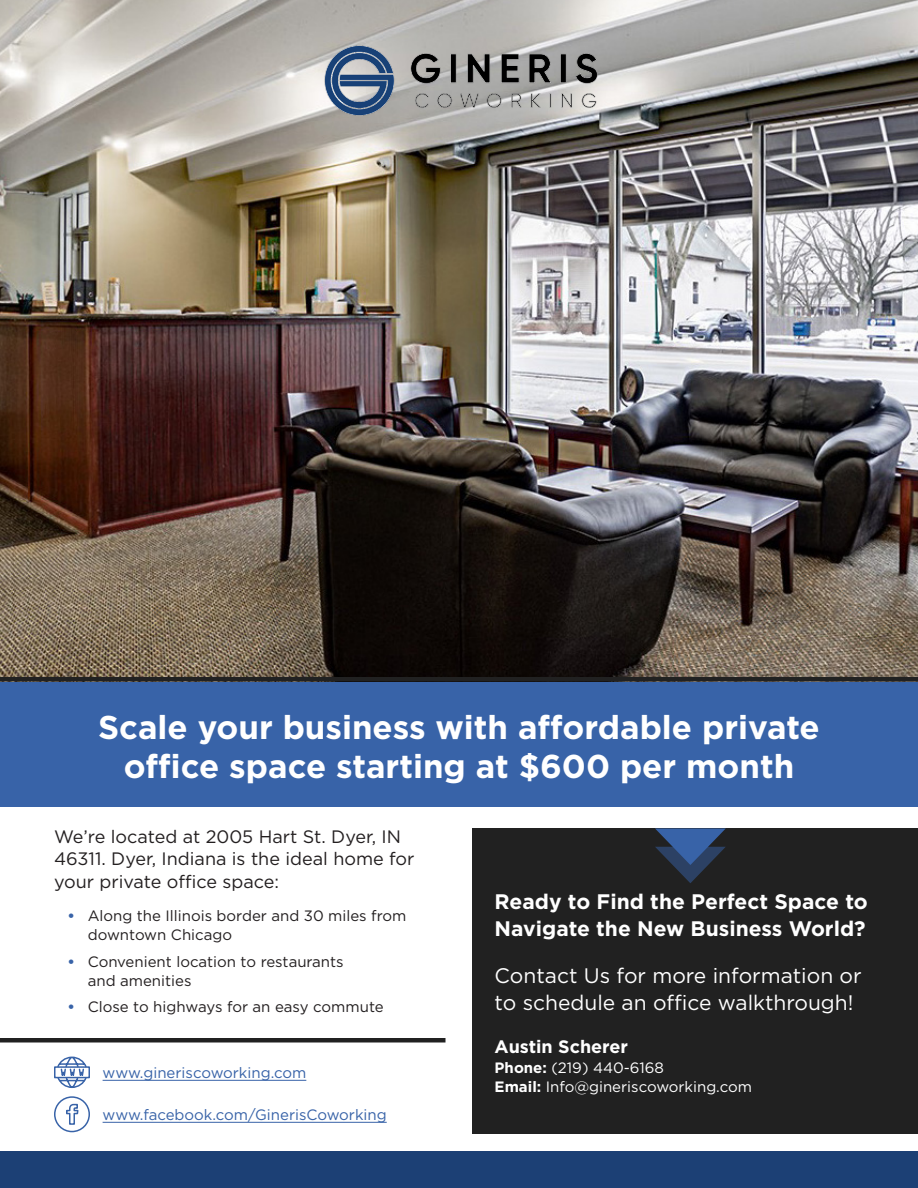
<style>
.page{position:relative;width:918px;height:1188px;background:#fff}
.page>*{position:absolute;margin:0;border:0;box-sizing:border-box;transform-origin:0 0}
.Headlines{font:700 33px/39.6px "Gotham";color:#fff;text-align:center}
.Intro{font:21px/27px "Gotham";color:#fff}
.Subhead{font:700 21px/27px "Gotham";color:#fff}
.Intro-2{font:18px/22.5px "Gotham";color:#231f20}
.Body{font:700 18px "Gotham";color:#fff}
.t1{font:15px/19.5px "Gotham";color:#231f20}
.Body-2{font:15px "Gotham";color:#3863a8}
.Body-3{font:15px/19.5px "Gotham";color:#fff}
.s1{font-weight:700;color:#3863a8}
.s2{font-weight:700}
</style>
<div class="page">
<div style="left:0;top:1151px;width:918px;height:37px;background:#1c4075"></div>
<div style="left:472px;top:828px;width:446px;height:306px;background:#212121"></div>
<div style="left:0;top:681px;width:918px;height:126px;background:#3863a8"></div>
<img style="left:0;top:0;width:918px;height:677px">
<hr style="left:0;top:677px;width:918px;height:4px;background:#212121">
<svg style="left:655px;top:828px;width:71px;height:55px"></svg>
<div style="left:54px;top:1066px;width:36px;height:12px;border:2px solid #3863a8"></div>
<svg style="left:56px;top:1056px;width:32px;height:32px"></svg>
<div style="left:54px;top:1096px;width:36px;height:36px;border:2px solid #3863a8;border-radius:50%"></div>
<svg style="left:66px;top:1103px;width:13px;height:22px"></svg>
<hr style="left:103px;top:1080px;width:203px;height:1px;background:#3863a8">
<hr style="left:103px;top:1122px;width:284px;height:1px;background:#3863a8">
<hr style="left:0;top:1038px;width:446px;height:4px;background:#212121">
<img style="left:312px;top:42px;width:298px;height:76px">
<p class="Headlines" style="left:98px;top:707px;width:723px">Scale your business with affordable private office space starting at $600 per month</p>
<p class="Intro-2" style="left:54px;top:825px;width:362px">We’re located at 2005 Hart St. Dyer, IN<br>46311. Dyer, Indiana is the ideal home for your private office space:</p>
<p class="t1" style="left:88px;top:906px;width:320px;text-indent:-20px"><span class="s1">•</span> Along the Illinois border and 30 miles from downtown Chicago</p>
<p class="t1" style="left:88px;top:952px;width:258px;text-indent:-20px"><span class="s1">•</span> Convenient location to restaurants and amenities</p>
<p class="t1" style="left:68px;top:997px;width:318px"><span class="s1">•</span> Close to highways for an easy commute</p>
<p class="Body-2" style="left:103px;top:1065px;width:205px">www.gineriscoworking.com</p>
<p class="Body-2" style="left:103px;top:1107px;width:286px">www.facebook.com/GinerisCoworking</p>
<p class="Subhead" style="left:495px;top:888px;width:375px">Ready to Find the Perfect Space to<br>Navigate the New Business World?</p>
<p class="Intro" style="left:495px;top:962px;width:369px">Contact Us for more information or to schedule an office walkthrough!</p>
<p class="Body" style="left:495px;top:1035px;width:135px">Austin Scherer</p>
<p class="Body-3" style="left:495px;top:1058px;width:259px"><span class="s2">Phone:</span> (219) 440-6168<br><span class="s2">Email:</span> Info@gineriscoworking.com</p>
</div>
